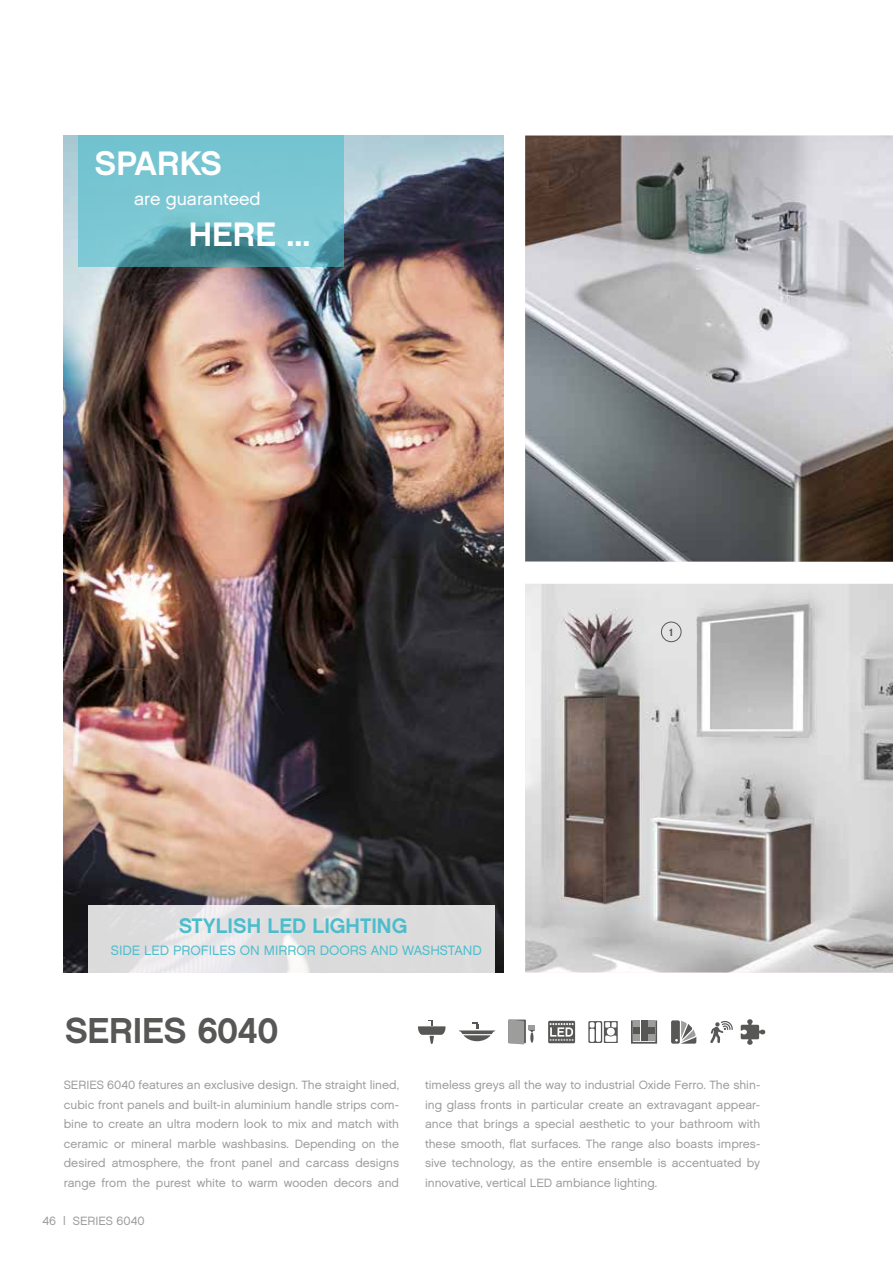
<style>
.page{position:relative;width:893px;height:1263px;background:#fff}
.page>*{position:absolute;margin:0;border:0;box-sizing:border-box;transform-origin:0 0}
.t1{font:36px "Chalet New York Nineteen Sixty";letter-spacing:-.01em;color:#575756}
.t2{font:33.9px/70.7px "Chalet New York Nineteen Sixty";color:#fff}
.t3{font:21px "Chalet New York Nineteen Sixty";color:#4cbdcc}
.t4{font:17.85px "Chalet London Nineteen Sixty";color:#fff}
.t5{font:13.5px "Chalet London Nineteen Sixty";color:#4cbdcc}
.t6{font:12px/19.5px "Chalet London Nineteen Sixty";color:#9d9d9c;text-align:justify}
.t7{font:10.5px "Chalet New York Nineteen Sixty";color:#575756}
</style>
<div class="page">
<img style="left:525px;top:136px;width:368px;height:426px">
<img style="left:525px;top:584px;width:368px;height:389px">
<div style="left:661px;top:622px;width:20px;height:20px;border:1px solid #575756;border-radius:50%"></div>
<svg style="left:459px;top:1023px;width:36px;height:18px"></svg>
<div style="left:548px;top:1021px;width:27px;height:22px;background:#575756"></div>
<svg style="left:550px;top:1023px;width:24px;height:18px"></svg>
<svg style="left:671px;top:1020px;width:25px;height:24px"></svg>
<svg style="left:631px;top:1020px;width:26px;height:24px"></svg>
<svg style="left:741px;top:1019px;width:24px;height:26px"></svg>
<svg style="left:588px;top:1021px;width:30px;height:22px"></svg>
<svg style="left:418px;top:1020px;width:28px;height:24px"></svg>
<svg style="left:508px;top:1019px;width:27px;height:25px"></svg>
<svg style="left:710px;top:1021px;width:23px;height:22px"></svg>
<img style="left:64px;top:136px;width:439px;height:837px">
<svg style="left:88px;top:906px;width:407px;height:67px;background:#dfdfe0"></svg>
<svg style="left:78px;top:136px;width:266px;height:131px;background:#6fbbc7"></svg>
<h2 class="t2" style="left:189px;top:128px;width:123px;text-indent:-94px">SPARKS<br>HERE ...</h2>
<h3 class="t4" style="left:134px;top:188px;width:128px">are guaranteed</h3>
<h3 class="t3" style="left:179px;top:912px;width:230px">STYLISH LED LIGHTING</h3>
<p class="t5" style="left:111px;top:942px;width:372px">SIDE LED PROFILES ON MIRROR DOORS AND WASHSTAND</p>
<h1 class="t1" style="left:65px;top:1007px;width:215px">SERIES 6040</h1>
<p class="t7" style="left:669px;top:625px;width:6px">1</p>
<p class="t6" style="left:64px;top:1075px;width:337px">SERIES 6040 features an exclusive design. The straight lined, cubic front panels and built-in aluminium handle strips com&shy;bine to create an ultra modern look to mix and match with ceramic or mineral marble washbasins. Depending on the desired atmosphere, the front panel and carcass designs range from the purest white to warm wooden decors and</p>
<p class="t6" style="left:43px;top:1211px;width:103px">46 | SERIES 6040</p>
<p class="t6" style="left:425px;top:1075px;width:337px">timeless greys all the way to industrial Oxide Ferro. The shin&shy;ing glass fronts in particular create an extravagant appear&shy;ance that brings a special aesthetic to your bathroom with these smooth, flat surfaces. The range also boasts impres&shy;sive technology, as the entire ensemble is accentuated by innovative, vertical LED ambiance lighting.</p>
</div>
